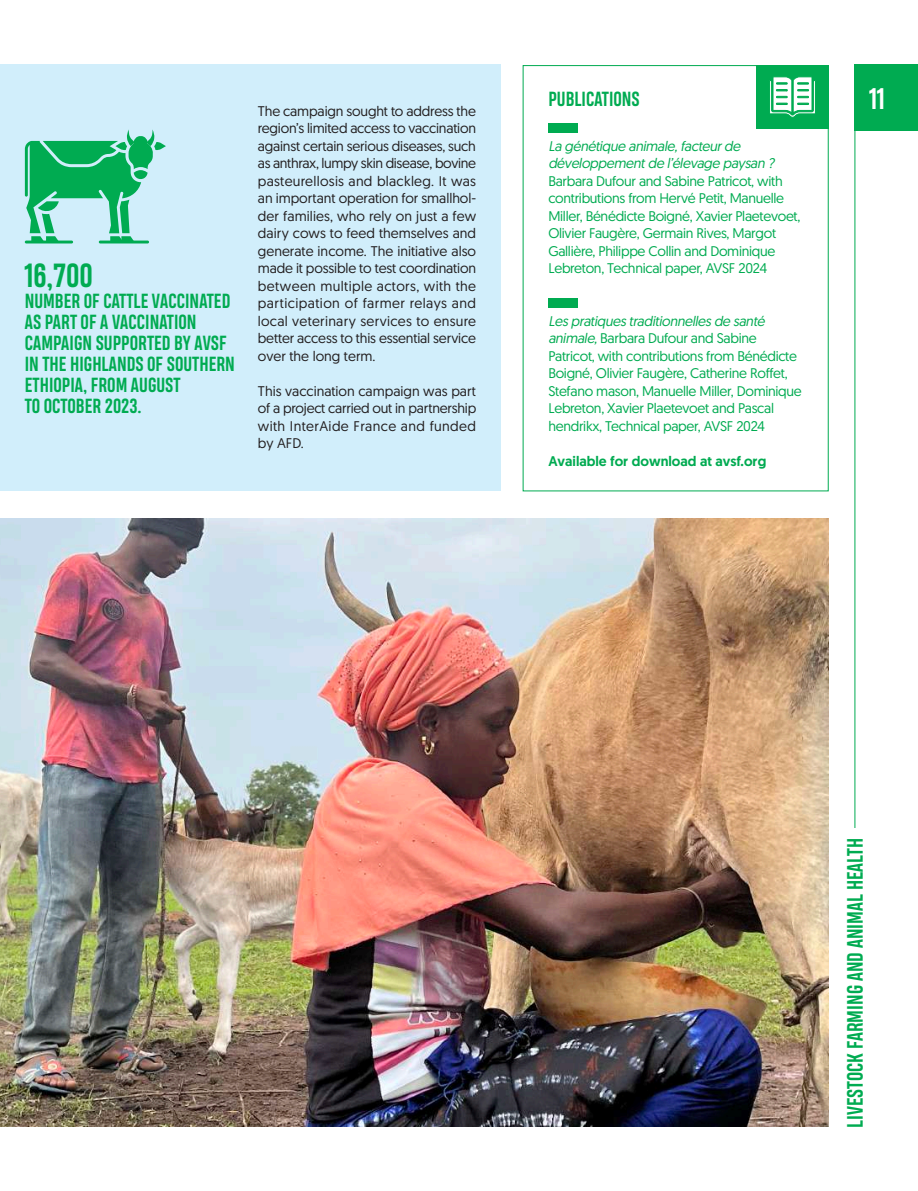
<style>
.page{position:relative;width:918px;height:1191px;background:#fff}
.page>*{position:absolute;margin:0;border:0;box-sizing:border-box;transform-origin:0 0}
.t1{font:700 31.5px "Heading Pro";color:#00ab51}
.t2{font:700 28px "Heading Pro";color:#fff}
.t3{font:700 21px "Heading Pro";color:#00ab51}
.t4{font:700 19.25px/21px "Heading Pro";color:#00ab51}
.t5{font:14px/17.5px "Geomanist";letter-spacing:-.01em;color:#231f20;text-align:justify}
.t6{font:14px/17.5px "Geomanist";letter-spacing:-.02em;color:#00ab51}
.t7{font:italic 14px/17.5px "Geomanist";color:#00ab51}
.t8{font:500 14px "Geomanist";color:#00ab51}
.s1{font-style:italic}
</style>
<div class="page">
<hr style="left:854px;top:64px;width:1px;height:980px;background:#00ab51">
<div style="left:854px;top:64px;width:64px;height:67px;background:#00ab51"></div>
<img style="left:0;top:518px;width:829px;height:608px">
<div style="left:0;top:64px;width:501px;height:427px;background:#d1eefb"></div>
<svg style="left:25px;top:129px;width:141px;height:113px"></svg>
<hr style="left:99px;top:240px;width:50px;height:3px;background:#00ab51">
<hr style="left:25px;top:240px;width:48px;height:3px;background:#00ab51">
<div style="left:548px;top:123px;width:30px;height:10px;background:#00ab51"></div>
<div style="left:548px;top:298px;width:30px;height:10px;background:#00ab51"></div>
<div style="left:756px;top:65px;width:72px;height:64px;background:#00ab51"></div>
<svg style="left:769px;top:77px;width:46px;height:40px"></svg>
<h1 class="t1" style="left:25px;top:256px;width:70px">16,700</h1>
<h3 class="t4" style="left:25px;top:291px;width:212px">NUMBER OF CATTLE VACCINATED<br>AS PART OF A VACCINATION<br>CAMPAIGN SUPPORTED BY AVSF<br>IN THE HIGHLANDS OF SOUTHERN<br>ETHIOPIA, FROM AUGUST<br>TO OCTOBER 2023.</h3>
<p class="t5" style="left:258px;top:101px;width:220px">The campaign sought to address the region’s limited access to vaccination against certain serious diseases, such as anthrax, lumpy skin disease, bovine pasteurellosis and blackleg. It was an important operation for smallhol&shy;der families, who rely on just a few dairy cows to feed themselves and generate income. The initiative also made it possible to test coordination between multiple actors, with the participation of farmer relays and local veterinary services to ensure better access to this essential service over the long term.</p>
<p class="t5" style="left:258px;top:381px;width:220px">This vaccination campaign was part of a project carried out in partnership with InterAide France and funded by AFD.</p>
<h3 class="t4" style="left:548px;top:89px;width:93px">PUBLICATIONS</h3>
<p class="t7" style="left:548px;top:136px;width:230px">La génétique animale,facteurde développementde l’élevage paysan ?</p>
<p class="t6" style="left:548px;top:171px;width:254px">Barbara Dufour and Sabine Patricot, with contributions from Hervé Petit, Manuelle Miller, Bénédicte Boigné, Xavier Plaetevoet, Olivier Faugère, Germain Rives, Margot Gallière, Philippe Collin and Dominique Lebreton, Technical paper, AVSF 2024</p>
<p class="t6" style="left:548px;top:311px;width:255px"><span class="s1">Lespratiquestraditionnellesde santé animale,</span>Barbara Dufour and Sabine Patricot, with contributions from Bénédicte Boigné, Olivier Faugère, Catherine Roffet, Stefano mason, Manuelle Miller, Dominique Lebreton, Xavier Plaetevoet and Pascal hendrikx, Technical paper, AVSF 2024</p>
<p class="t8" style="left:548px;top:451px;width:219px">Available for download at avsf.org</p>
<h2 class="t2" style="left:869px;top:81px;width:17px">11</h2>
<h3 class="t3" style="left:842px;top:1127px;width:291px;rotate:-90deg">LIVESTOCK FARMING AND ANIMAL HEALTH</h3>
</div>
